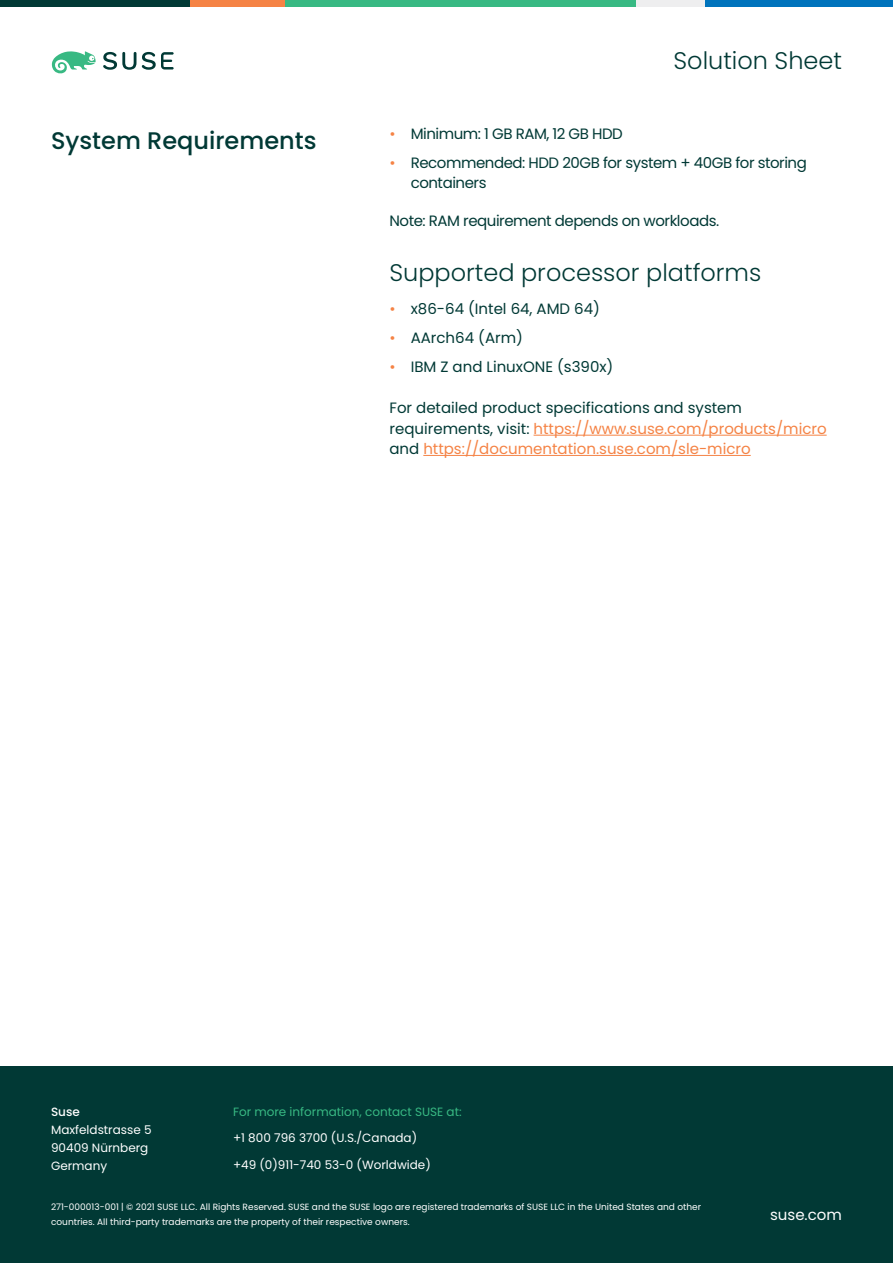
<style>
.page{position:relative;width:893px;height:1263px;background:#fff}
.page>*{position:absolute;margin:0;border:0;box-sizing:border-box;transform-origin:0 0}
.t1{font:300 24px "Poppins";color:#013935}
.t2{font:500 24px "Poppins";color:#013935}
.t3{font:15px/20.2px "Poppins";color:#f58345}
.t4{font:15px/20.2px "Poppins";letter-spacing:-.03em;color:#013935}
.t5{font:15px "Poppins";color:#013935}
.t6{font:15px "Poppins";color:#fff}
.t7{font:12px/18px "Poppins";color:#fff}
.t8{font:12px "Poppins";color:#38b983}
.t9{font:500 12px "Poppins";color:#fff}
.t10{font:9px/15px "Poppins";color:#fff}
.s1{color:#f58345}
.s2{color:#013935}
</style>
<div class="page">
<div style="left:704px;top:0;width:189px;height:6px;background:#0073bc"></div>
<div style="left:635px;top:0;width:69px;height:6px;background:#eeeeef"></div>
<div style="left:285px;top:0;width:350px;height:6px;background:#38b983"></div>
<div style="left:189px;top:0;width:96px;height:6px;background:#f58345"></div>
<div style="left:0;top:0;width:189px;height:6px;background:#013935"></div>
<svg style="left:103px;top:52px;width:71px;height:18px"></svg>
<svg style="left:52px;top:51px;width:44px;height:23px"></svg>
<div style="left:0;top:1067px;width:893px;height:196px;background:#013935"></div>
<hr style="left:534px;top:435px;width:293px;height:1px;background:#f58345">
<hr style="left:423px;top:455px;width:328px;height:1px;background:#f58345">
<h1 class="t2" style="left:51px;top:126px;width:267px">System Requirements</h1>
<h1 class="t1" style="left:674px;top:47px;width:170px">Solution Sheet</h1>
<h2 class="t4" style="left:389px;top:124px;width:235px"><span class="s1">•</span> Minimum: 1 GB RAM, 12 GB HDD</h2>
<h2 class="t4" style="left:411px;top:153px;width:398px;text-indent:-21px"><span class="s1">•</span> Recommended: HDD 20GB for system + 40GB for storing containers</h2>
<h2 class="t4" style="left:389px;top:210px;width:331px">Note: RAM requirement depends on workloads.</h2>
<h1 class="t1" style="left:389px;top:259px;width:373px">Supported processor platforms</h1>
<h2 class="t5" style="left:389px;top:300px;width:212px"><span class="s1">•</span> x86-64 (Intel 64, AMD 64)</h2>
<h2 class="t5" style="left:389px;top:329px;width:135px"><span class="s1">•</span> AArch64 (Arm)</h2>
<h2 class="t5" style="left:389px;top:358px;width:225px"><span class="s1">•</span> IBM Z and LinuxONE (s390x)</h2>
<h2 class="t3" style="left:389px;top:398px;width:439px"><span class="s2">For detailed product specifications and system requirements, visit:</span> https://www.suse.com/products/micro <span class="s2">and</span> https://documentation.suse.com/sle-micro</h2>
<h3 class="t8" style="left:233px;top:1104px;width:230px">For more information, contact SUSE at:</h3>
<h3 class="t7" style="left:233px;top:1129px;width:186px">+1 800 796 3700 (U.S./Canada)</h3>
<h3 class="t7" style="left:233px;top:1155px;width:199px">+49 (0)911-740 53-0 (Worldwide)</h3>
<h3 class="t9" style="left:51px;top:1104px;width:30px">Suse</h3>
<h3 class="t7" style="left:51px;top:1120px;width:102px">Maxfeldstrasse 5<br>90409 Nürnberg<br>Germany</h3>
<p class="t10" style="left:51px;top:1199px;width:651px">271-000013-001 | © 2021 SUSE LLC. All Rights Reserved. SUSE and the SUSE logo are registered trademarks of SUSE LLC in the United States and other countries. All third-party trademarks are the property of their respective owners.</p>
<h2 class="t6" style="left:770px;top:1206px;width:73px">suse.com</h2>
</div>
